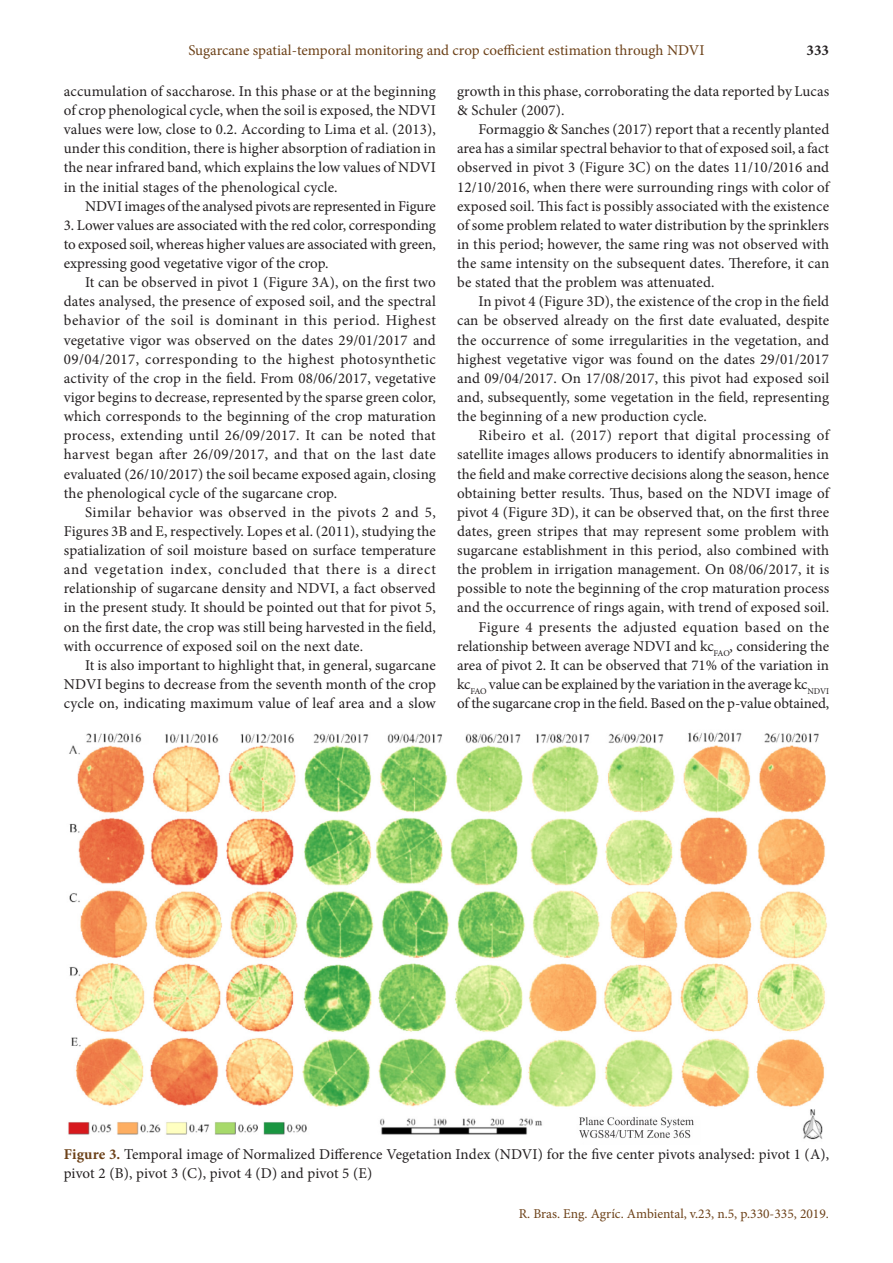
<style>
.page{position:relative;width:893px;height:1263px;background:#fff}
.page>*{position:absolute;margin:0;border:0;box-sizing:border-box;transform-origin:0 0}
.t1{font:15px/19.2px "Minion Pro";letter-spacing:.005em;color:#231f20;text-align:justify}
.t2{font:15px "Minion Pro";color:#6c4118}
.t3{font:15px "Minion Pro";letter-spacing:-.015em;color:#231f20}
.t4{font:700 15px "Minion Pro";color:#231f20}
.t5{font:13.5px "Minion Pro";color:#6c4118}
.s1{font-weight:700;color:#6c4118}
</style>
<div class="page">
<img style="left:68px;top:732px;width:760px;height:408px">
<p class="t2" style="left:188px;top:40px;width:518px">Sugarcane spatial-temporal monitoring and crop coefficient estimation through NDVI</p>
<p class="t4" style="left:806px;top:40px;width:24px">333</p>
<p class="t1" style="left:64px;top:82px;width:374px">accumulation of saccharose. In this phase or at the beginning of crop phenological cycle, when the soil is exposed, the NDVI values were low, close to 0.2. According to Lima et al. (2013), under this condition, there is higher absorption of radiation in the near infrared band, which explains the low values of NDVI in the initial stages of the phenological cycle.</p>
<p class="t3" style="left:85px;top:196px;width:352px">NDVI images of the analysed pivots are represented in Figure</p>
<p class="t1" style="left:64px;top:216px;width:374px">3. Lower values are associated with the red color, corresponding to exposed soil, whereas higher values are associated with green, expressing good vegetative vigor of the crop.</p>
<p class="t1" style="left:64px;top:273px;width:374px;text-indent:21px">It can be observed in pivot 1 (Figure 3A), on the first two dates analysed, the presence of exposed soil, and the spectral behavior of the soil is dominant in this period. Highest vegetative vigor was observed on the dates 29/01/2017 and 09/04/2017, corresponding to the highest photosynthetic activity of the crop in the field. From 08/06/2017, vegetative vigor begins to decrease, represented by the sparse green color, which corresponds to the beginning of the crop maturation process, extending until 26/09/2017. It can be noted that harvest began after 26/09/2017, and that on the last date evaluated (26/10/2017) the soil became exposed again, closing the phenological cycle of the sugarcane crop.</p>
<p class="t1" style="left:64px;top:502px;width:374px;text-indent:21px">Similar behavior was observed in the pivots 2 and 5, Figures 3B and E, respectively. Lopes et al. (2011), studying the spatialization of soil moisture based on surface temperature and vegetation index, concluded that there is a direct relationship of sugarcane density and NDVI, a fact observed in the present study. It should be pointed out that for pivot 5, on the first date, the crop was still being harvested in the field, with occurrence of exposed soil on the next date.</p>
<p class="t1" style="left:64px;top:655px;width:374px;text-indent:21px">It is also important to highlight that, in general, sugarcane NDVI begins to decrease from the seventh month of the crop cycle on, indicating maximum value of leaf area and a slow</p>
<p class="t1" style="left:457px;top:82px;width:374px">growth in this phase, corroborating the data reported by Lucas &amp; Schuler (2007).</p>
<p class="t1" style="left:457px;top:120px;width:374px;text-indent:21px">Formaggio &amp; Sanches (2017) report that a recently planted area has a similar spectral behavior to that of exposed soil, a fact observed in pivot 3 (Figure 3C) on the dates 11/10/2016 and 12/10/2016, when there were surrounding rings with color of exposed soil. This fact is possibly associated with the existence of some problem related to water distribution by the sprinklers in this period; however, the same ring was not observed with the same intensity on the subsequent dates. Therefore, it can be stated that the problem was attenuated.</p>
<p class="t1" style="left:457px;top:292px;width:374px;text-indent:21px">In pivot 4 (Figure 3D), the existence of the crop in the field can be observed already on the first date evaluated, despite the occurrence of some irregularities in the vegetation, and highest vegetative vigor was found on the dates 29/01/2017 and 09/04/2017. On 17/08/2017, this pivot had exposed soil and, subsequently, some vegetation in the field, representing the beginning of a new production cycle.</p>
<p class="t1" style="left:457px;top:426px;width:374px;text-indent:21px">Ribeiro et al. (2017) report that digital processing of satellite images allows producers to identify abnormalities in the field and make corrective decisions along the season, hence obtaining better results. Thus, based on the NDVI image of pivot 4 (Figure 3D), it can be observed that, on the first three dates, green stripes that may represent some problem with sugarcane establishment in this period, also combined with the problem in irrigation management. On 08/06/2017, it is possible to note the beginning of the crop maturation process and the occurrence of rings again, with trend of exposed soil.</p>
<p class="t1" style="left:457px;top:617px;width:374px;text-indent:21px">Figure 4 presents the adjusted equation based on the relationship between average NDVI and kc<sub>FAO</sub>, considering the area of pivot 2. It can be observed that 71% of the variation in kc<sub>FAO</sub> value can be explained by the variation in the average kc<sub>NDVI </sub>of the sugarcane crop in the field. Based on the p-value obtained,</p>
<p class="t1" style="left:64px;top:1145px;width:767px;line-height:18.8px"><span class="s1">Figure 3.</span> Temporal image of Normalized Difference Vegetation Index (NDVI) for the five center pivots analysed: pivot 1 (A), pivot 2 (B), pivot 3 (C), pivot 4 (D) and pivot 5 (E)</p>
<p class="t5" style="left:519px;top:1204px;width:312px">R. Bras. Eng. Agríc. Ambiental, v.23, n.5, p.330-335, 2019.</p>
</div>
